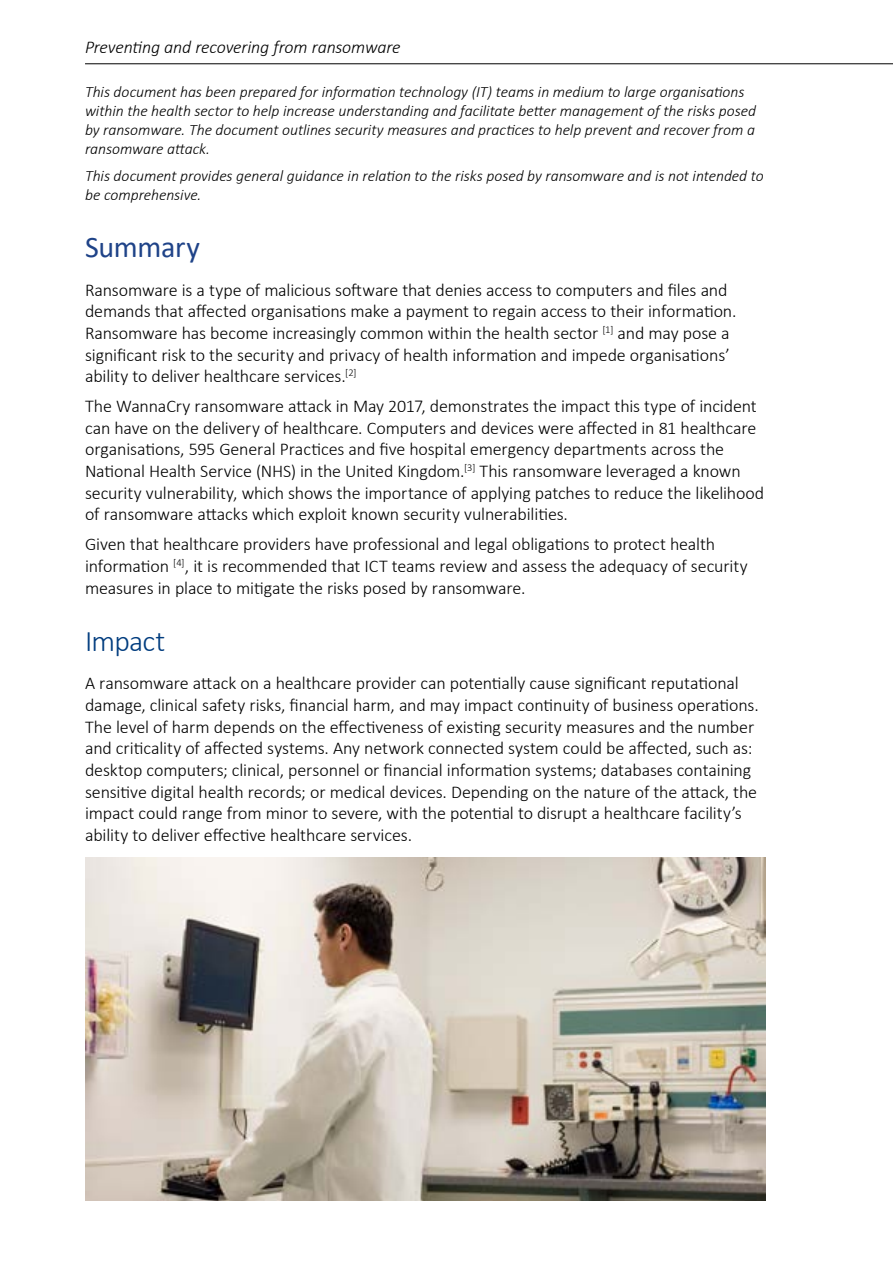
<style>
.page{position:relative;width:893px;height:1263px;background:#fff}
.page>*{position:absolute;margin:0;border:0;box-sizing:border-box;transform-origin:0 0}
.Heading_2{font:30px "Calibri";letter-spacing:-.01em;color:#1f4388}
.Heading_2-2{font:300 30px "Calibri";letter-spacing:-.025em;color:#003c7e}
.Paragraph_standard{font:300 18px/21.6px "Calibri";letter-spacing:-.01em;color:#000}
.t1{font:italic 300 18px "Calibri";letter-spacing:-.01em;color:#000}
.Paragraph_intro_disc{font:italic 300 15.75px/18.9px "Calibri";letter-spacing:-.005em;color:#000}
</style>
<div class="page">
<hr style="left:85px;top:64px;width:808px;height:1px;background:#000">
<img style="left:85px;top:857px;width:680px;height:344px">
<p class="t1" style="left:85px;top:36px;width:317px">Preventing and recovering from ransomware</p>
<p class="Paragraph_intro_disc" style="left:85px;top:82px;width:672px">This document has been prepared for information technology (IT) teams in medium to large organisations within the health sector to help increase understanding and facilitate better management of the risks posed by ransomware. The document outlines security measures and practices to help prevent and recover from a ransomware attack.</p>
<p class="Paragraph_intro_disc" style="left:85px;top:166px;width:680px">This document provides general guidance in relation to the risks posed by ransomware and is not intended to be comprehensive.</p>
<p class="Heading_2" style="left:85px;top:226px;width:116px">Summary</p>
<p class="Paragraph_standard" style="left:85px;top:279px;width:653px">Ransomware is a type of malicious software that denies access to computers and files and demands that affected organisations make a payment to regain access to their information.<br>Ransomware has become increasingly common within the health sector <sup>[1]</sup> and may pose a significant risk to the security and privacy of health information and impede organisations’ ability to deliver healthcare services.<sup>[2]</sup></p>
<p class="Paragraph_standard" style="left:85px;top:395px;width:681px">The WannaCry ransomware attack in May 2017, demonstrates the impact this type of incident can have on the delivery of healthcare. Computers and devices were affected in 81 healthcare organisations, 595 General Practices and five hospital emergency departments across the National Health Service (NHS) in the United Kingdom.<sup>[3]</sup> This ransomware leveraged a known security vulnerability, which shows the importance of applying patches to reduce the likelihood of ransomware attacks which exploit known security vulnerabilities.</p>
<p class="Paragraph_standard" style="left:85px;top:533px;width:664px">Given that healthcare providers have professional and legal obligations to protect health information <sup>[4]</sup>, it is recommended that ICT teams review and assess the adequacy of security measures in place to mitigate the risks posed by ransomware.</p>
<p class="Heading_2-2" style="left:85px;top:622px;width:82px">Impact</p>
<p class="Paragraph_standard" style="left:85px;top:672px;width:675px">A ransomware attack on a healthcare provider can potentially cause significant reputational damage, clinical safety risks, financial harm, and may impact continuity of business operations.<br>The level of harm depends on the effectiveness of existing security measures and the number and criticality of affected systems. Any network connected system could be affected, such as: desktop computers; clinical, personnel or financial information systems; databases containing sensitive digital health records; or medical devices. Depending on the nature of the attack, the impact could range from minor to severe, with the potential to disrupt a healthcare facility’s ability to deliver effective healthcare services.</p>
</div>
